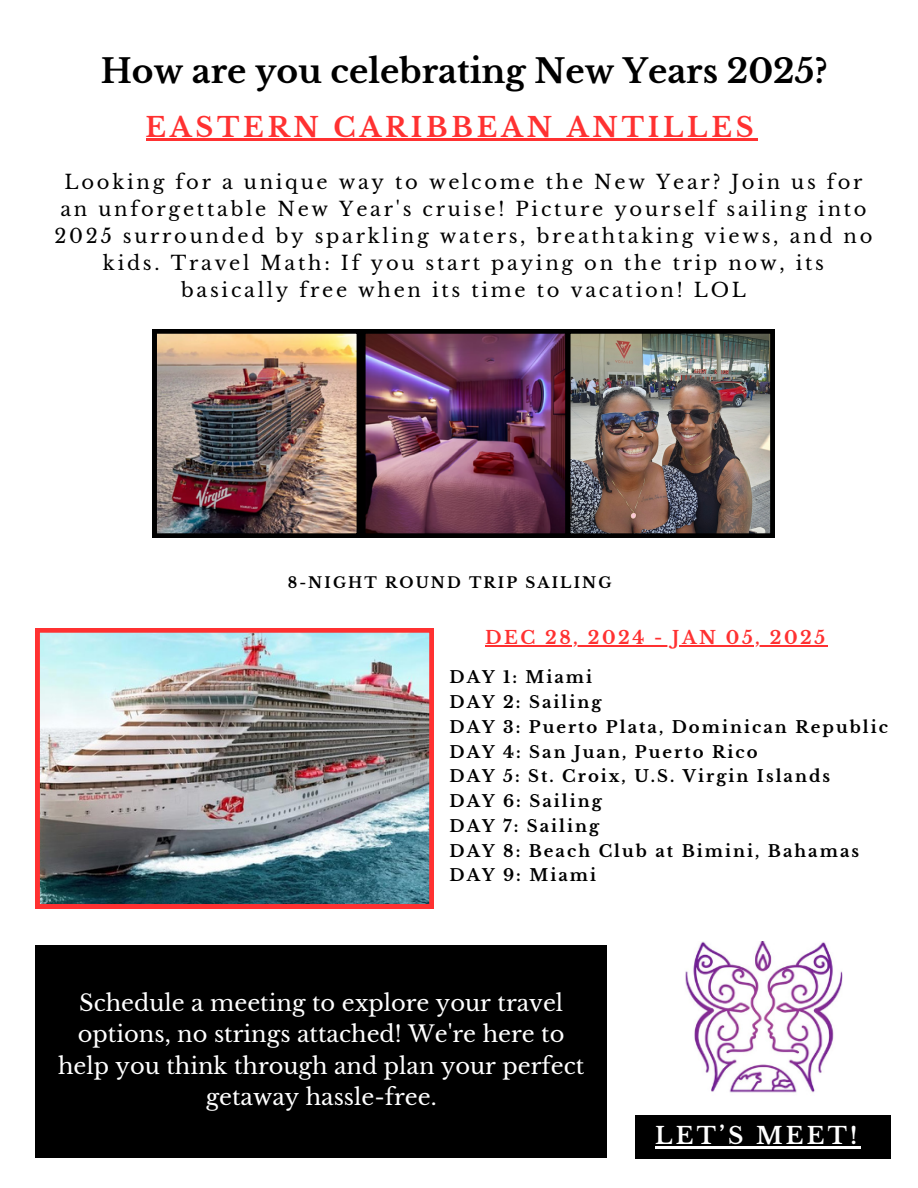
<style>
.page{position:relative;width:918px;height:1188px;background:#fff}
.page>*{position:absolute;margin:0;border:0;box-sizing:border-box;transform-origin:0 0}
.t1{font:700 33px "Libre Baskerville";color:#000}
.t2{font:700 27px "Libre Baskerville";letter-spacing:.14em;color:#ff3131}
.t3{font:700 23.25px "Libre Baskerville";letter-spacing:.14em;color:#fefefe}
.t4{font:22.5px/31.5px "Libre Baskerville";color:#fff;text-align:center}
.t5{font:19.5px/27px "Libre Baskerville";letter-spacing:.14em;color:#000;text-align:center}
.t6{font:700 18px "Libre Baskerville";letter-spacing:.14em;color:#ff3131}
.t7{font:700 16.5px "Libre Baskerville";letter-spacing:.125em;color:#000}
.t8{font:700 15px "Libre Baskerville";letter-spacing:.14em;color:#000}
</style>
<div class="page">
<div style="left:635px;top:1115px;width:256px;height:43px;background:#000"></div>
<hr style="left:655px;top:1146px;width:206px;height:2px;background:#fefefe">
<div style="left:35px;top:946px;width:572px;height:212px;background:#000"></div>
<img style="left:685px;top:942px;width:157px;height:151px">
<img style="left:35px;top:628px;width:399px;height:280px">
<hr style="left:146px;top:139px;width:612px;height:2px;background:#ff3131">
<hr style="left:485px;top:646px;width:343px;height:1px;background:#ff3131">
<img style="left:152px;top:329px;width:622px;height:208px">
<p class="t1" style="left:101px;top:51px;width:728px">How are you celebrating New Years 2025?</p>
<p class="t2" style="left:146px;top:110px;width:610px">EASTERN CARIBBEAN ANTILLES</p>
<p class="t5" style="left:55px;top:169px;width:819px">Looking for a unique way to welcome the New Year? Join us for an unforgettable New Year's cruise! Picture yourself sailing into 2025 surrounded by sparkling waters, breathtaking views, and no kids. Travel Math: If you start paying on the trip now, its basically free when its time to vacation! LOL</p>
<p class="t8" style="left:288px;top:573px;width:325px">8-NIGHT ROUND TRIP SAILING</p>
<p class="t6" style="left:485px;top:627px;width:341px">DEC 28, 2024 - JAN 05, 2025</p>
<h5 class="t7" style="left:450px;top:667px;width:144px">DAY 1: Miami</h5>
<p class="t7" style="left:450px;top:692px;width:153px">DAY 2: Sailing</p>
<p class="t7" style="left:450px;top:717px;width:440px">DAY 3: Puerto Plata, Dominican Republic</p>
<p class="t7" style="left:450px;top:742px;width:310px">DAY 4: San Juan, Puerto Rico</p>
<p class="t7" style="left:450px;top:766px;width:382px">DAY 5: St. Croix, U.S. Virgin Islands</p>
<p class="t7" style="left:450px;top:791px;width:154px">DAY 6: Sailing</p>
<p class="t7" style="left:450px;top:816px;width:151px">DAY 7: Sailing</p>
<p class="t7" style="left:450px;top:841px;width:411px">DAY 8: Beach Club at Bimini, Bahamas</p>
<p class="t7" style="left:450px;top:865px;width:148px">DAY 9: Miami</p>
<h2 class="t4" style="left:58px;top:987px;width:528px">Schedule a meeting to explore your travel options, no strings attached! We're here to help you think through and plan your perfect getaway hassle-free.</h2>
<h1 class="t3" style="left:655px;top:1121px;width:204px">LET’S MEET!</h1>
</div>
